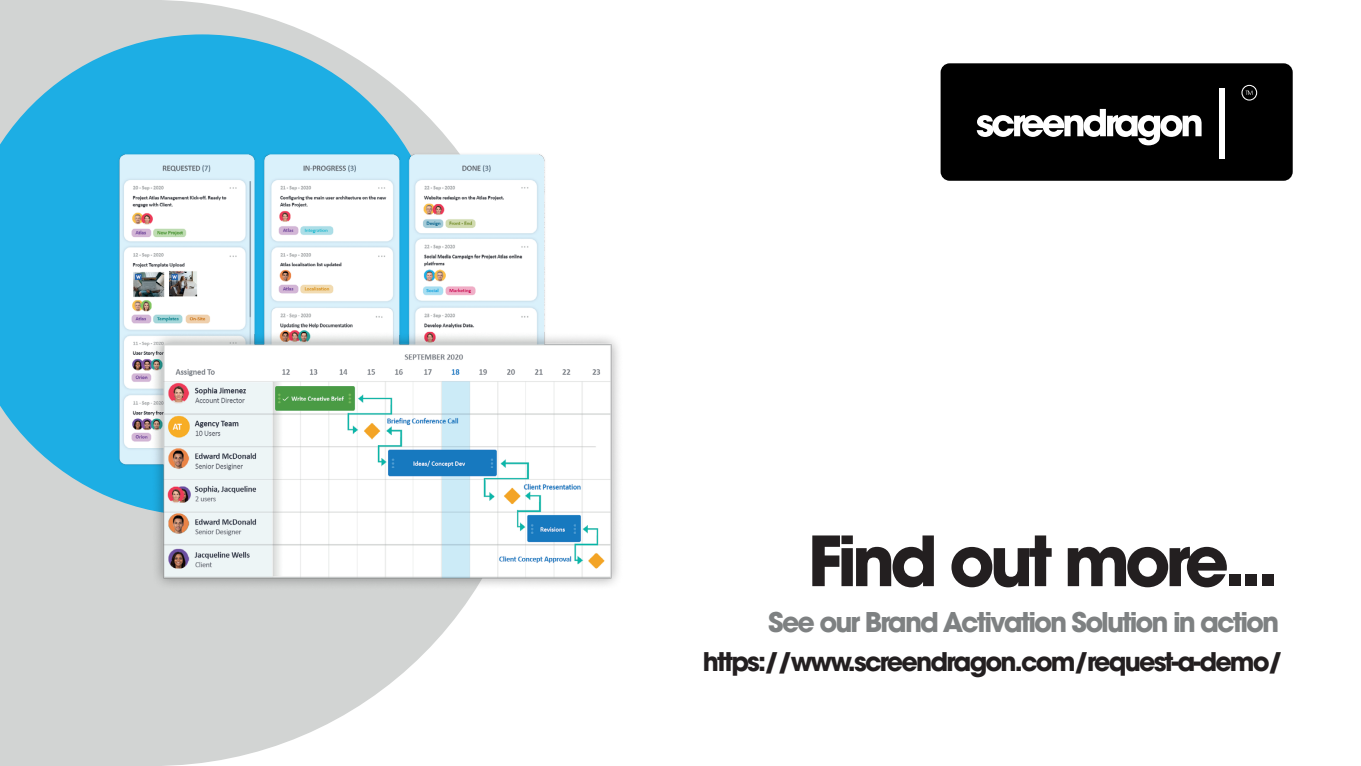
<style>
.page{position:relative;width:1361px;height:766px;background:#fff}
.page>*{position:absolute;margin:0;border:0;box-sizing:border-box;transform-origin:0 0}
.t1{font:700 68.4px "ITC Avant Garde Pro";letter-spacing:-.075em;color:#231f20}
.t2{font:700 27px "ITC Avant Garde Pro";letter-spacing:-.075em;color:#7e8182}
.t3{font:700 25.5px "ITC Avant Garde Pro";letter-spacing:-.075em;color:#231f20}
</style>
<div class="page">
<svg style="left:162px;top:0;width:311px;height:765px;fill:#d2d4d3"></svg>
<div style="left:940px;top:63px;width:352px;height:118px;background:#000;border-radius:9px"></div>
<svg style="left:976px;top:109px;width:225px;height:36px"></svg>
<svg style="left:1246px;top:91px;width:6px;height:4px"></svg>
<div style="left:1219px;top:88px;width:5px;height:71px;background:#fff"></div>
<div style="left:1241px;top:85px;width:16px;height:16px;border:1px solid #fff;border-radius:50%"></div>
<div style="left:0;top:0;width:162px;height:765px;background:#d2d4d3"></div>
<svg style="left:0;top:34px;width:442px;height:465px;fill:#1daee4"></svg>
<img style="left:112px;top:137px;width:507px;height:456px">
<h1 class="t1" style="left:808px;top:515px;width:472px">Find out more...</h1>
<p class="t2" style="left:768px;top:603px;width:512px">See our Brand Activation Solution in action</p>
<p class="t3" style="left:703px;top:644px;width:581px">https://www.screendragon.com/request-a-demo/</p>
</div>
